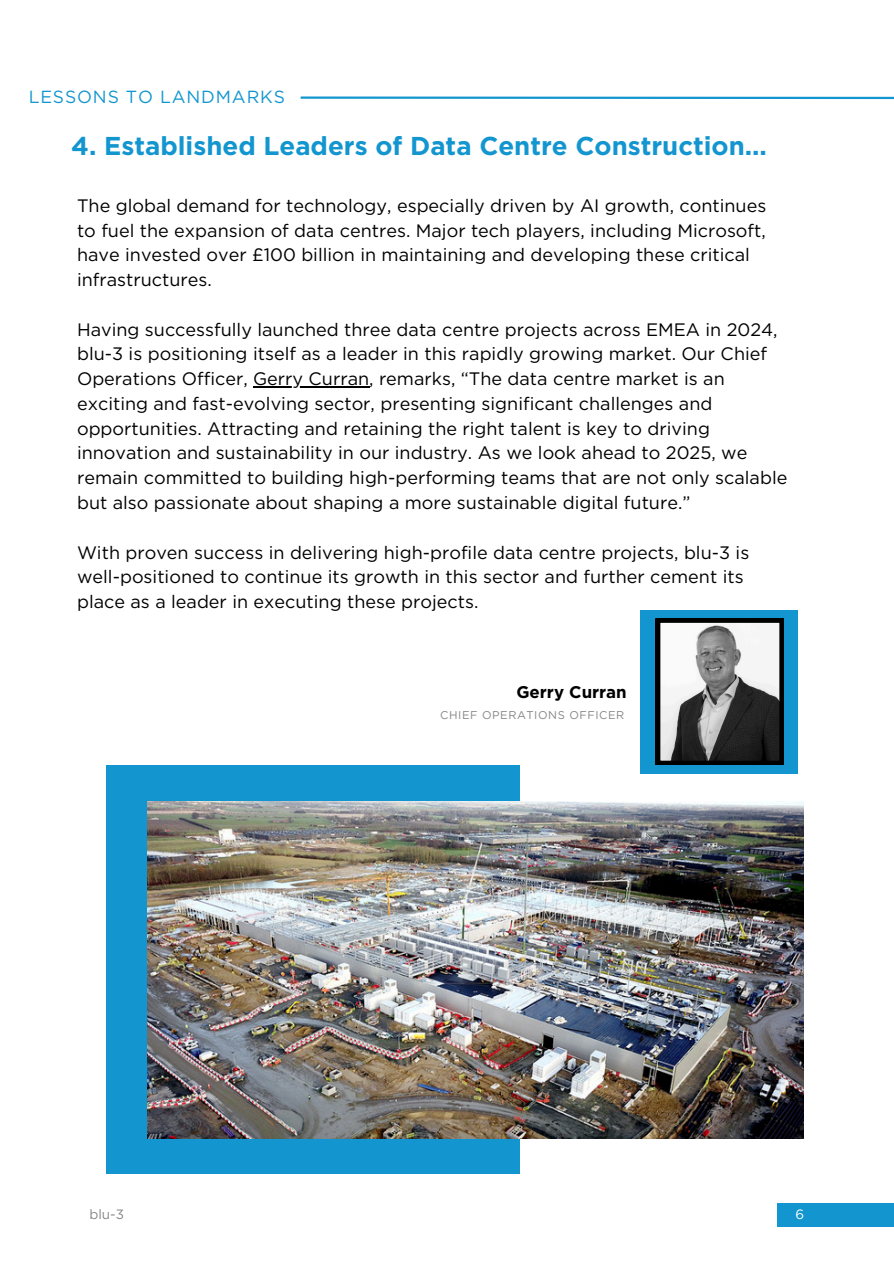
<style>
.page{position:relative;width:894px;height:1264px;background:#fff}
.page>*{position:absolute;margin:0;border:0;box-sizing:border-box;transform-origin:0 0}
.t1{font:700 25.8px "Gotham";color:#1396cf}
.t2{font:18px/24.8px "Gotham";color:#000}
.t3{font:17.55px "Gotham";letter-spacing:.05em;color:#1396cf}
.t4{font:700 16.8px "Gotham";color:#000}
.t5{font:13.5px "Gotham";color:#868686}
.t6{font:13.5px "Gotham";color:#fff}
.t7{font:11.25px "Gotham";letter-spacing:.05em;color:#868686}
</style>
<div class="page">
<div style="left:776px;top:1202px;width:117px;height:24px;background:#1396cf"></div>
<hr style="left:253px;top:386px;width:116px;height:1px;background:#000">
<div style="left:107px;top:765px;width:412px;height:408px;background:#1396cf"></div>
<img style="left:147px;top:801px;width:656px;height:337px">
<hr style="left:300px;top:96px;width:593px;height:3px;background:#1396cf">
<div style="left:640px;top:610px;width:158px;height:163px;background:#1396cf"></div>
<svg style="left:655px;top:618px;width:128px;height:146px;background:#808080"></svg>
<h3 class="t3" style="left:29px;top:86px;width:258px">LESSONS TO LANDMARKS</h3>
<h4 class="t1" style="left:71px;top:130px;width:697px">4. Established Leaders of Data Centre Construction...</h4>
<h2 class="t2" style="left:77px;top:193px;width:690px">The global demand for technology, especially driven by AI growth, continues to fuel the expansion of data centres. Major tech players, including Microsoft, have invested over £100 billion in maintaining and developing these critical infrastructures.</h2>
<p class="t2" style="left:77px;top:317px;width:702px">Having successfully launched three data centre projects across EMEA in 2024, blu-3 is positioning itself as a leader in this rapidly growing market. Our Chief<br>Operations Officer, Gerry Curran, remarks, “The data centre market is an</p>
<h1 class="t2" style="left:77px;top:391px;width:711px">exciting and fast-evolving sector, presenting significant challenges and opportunities. Attracting and retaining the right talent is key to driving innovation and sustainability in our industry. As we look ahead to 2025, we remain committed to building high-performing teams that are not only scalable but also passionate about shaping a more sustainable digital future.”</h1>
<h1 class="t2" style="left:77px;top:539px;width:673px">With proven success in delivering high-profile data centre projects, blu-3 is well-positioned to continue its growth in this sector and further cement its place as a leader in executing these projects.</h1>
<h4 class="t4" style="left:516px;top:681px;width:112px">Gerry Curran</h4>
<h4 class="t7" style="left:440px;top:708px;width:186px">CHIEF OPERATIONS OFFICER</h4>
<p class="t5" style="left:89px;top:1206px;width:36px">blu-3</p>
<p class="t6" style="left:795px;top:1206px;width:10px">6</p>
</div>
